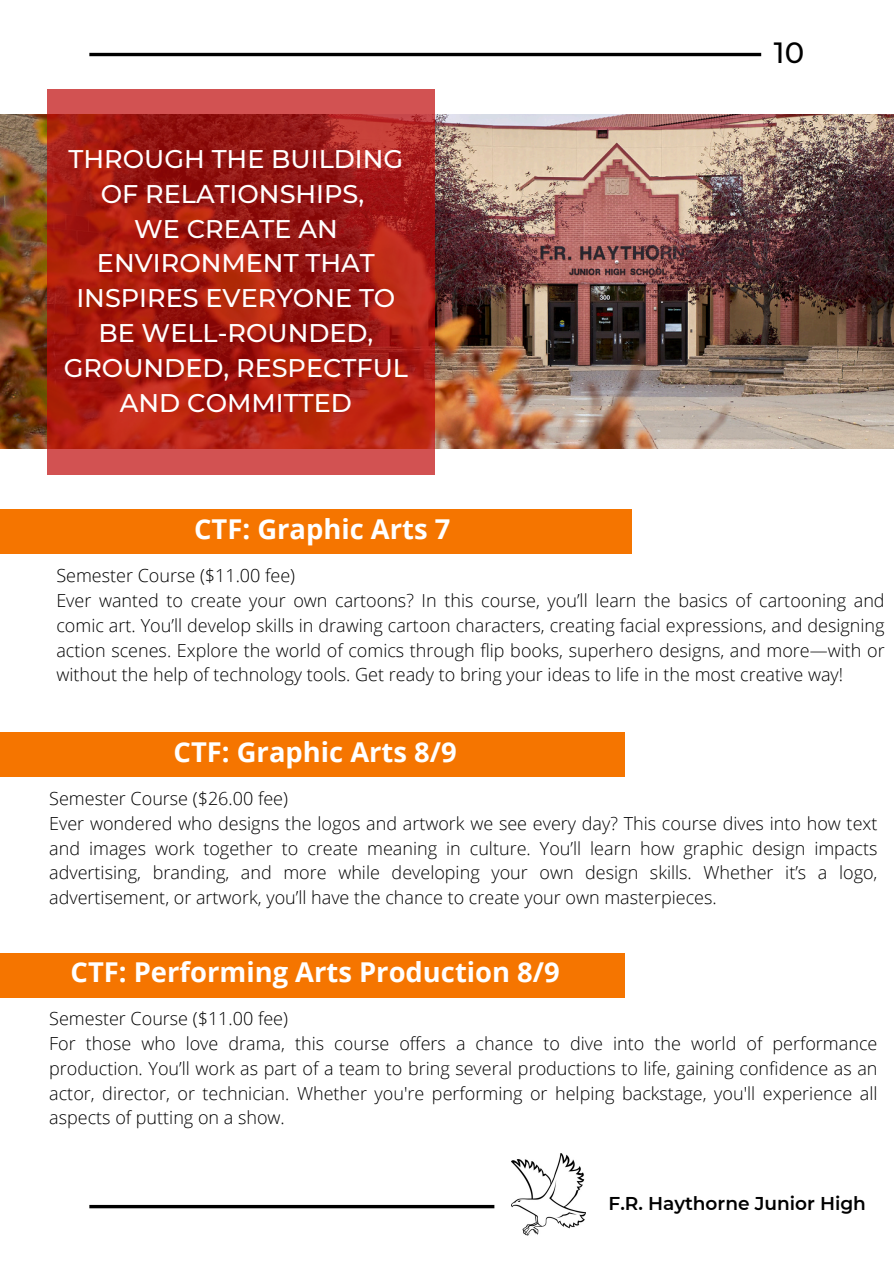
<style>
.page{position:relative;width:894px;height:1264px;background:#fff}
.page>*{position:absolute;margin:0;border:0;box-sizing:border-box;transform-origin:0 0}
.t1{font:500 29.25px "Montserrat";color:#000}
.t2{font:700 27.3px "Open Sans";color:#fff}
.t3{font:500 25.5px/34.8px "Montserrat";color:#fff;text-align:center}
.t4{font:600 18.6px "Montserrat";color:#000}
.t5{font:300 18px/24.8px "Open Sans";color:#000;text-align:justify}
</style>
<div class="page">
<svg style="left:89px;top:1204px;width:405px;height:4px;background:#3b3b3b"></svg>
<hr style="left:89px;top:53px;width:672px;height:3px;background:#000">
<div style="left:0;top:732px;width:624px;height:45px;background:#f57500"></div>
<img style="left:511px;top:1153px;width:74px;height:82px">
<div style="left:0;top:952px;width:624px;height:45px;background:#f57500"></div>
<img style="left:0;top:114px;width:893px;height:334px">
<svg style="left:47px;top:89px;width:387px;height:386px;background:#ab231a"></svg>
<div style="left:0;top:509px;width:631px;height:45px;background:#f57500"></div>
<p class="t3" style="left:64px;top:141px;width:346px">THROUGH THE BUILDING<br>OF RELATIONSHIPS,<br>WE CREATE AN<br>ENVIRONMENT THAT<br>INSPIRES EVERYONE TO<br>BE WELL-ROUNDED,<br>GROUNDED, RESPECTFUL<br>AND COMMITTED</p>
<p class="t1" style="left:773px;top:35px;width:32px">10</p>
<p class="t2" style="left:194px;top:509px;width:258px">CTF: Graphic Arts 7</p>
<h2 class="t5" style="left:56px;top:563px;width:240px">Semester Course ($11.00 fee)</h2>
<p class="t5" style="left:56px;top:587px;width:829px">Ever wanted to create your own cartoons? In this course, you’ll learn the basics of cartooning and comic art. You’ll develop skills in drawing cartoon characters, creating facial expressions, and designing action scenes. Explore the world of comics through flip books, superhero designs, and more—with or without the help of technology tools. Get ready to bring your ideas to life in the most creative way!</p>
<p class="t2" style="left:173px;top:732px;width:284px">CTF: Graphic Arts 8/9</p>
<p class="t5" style="left:49px;top:785px;width:240px">Semester Course ($26.00 fee)</p>
<h1 class="t5" style="left:49px;top:810px;width:829px">Ever wondered who designs the logos and artwork we see every day? This course dives into how text and images work together to create meaning in culture. You’ll learn how graphic design impacts advertising, branding, and more while developing your own design skills. Whether it’s a logo, advertisement, or artwork, you’ll have the chance to create your own masterpieces.</h1>
<p class="t2" style="left:71px;top:952px;width:490px">CTF: Performing Arts Production 8/9</p>
<h2 class="t5" style="left:49px;top:1006px;width:240px">Semester Course ($11.00 fee)</h2>
<p class="t5" style="left:49px;top:1030px;width:829px">For those who love drama, this course offers a chance to dive into the world of performance production. You’ll work as part of a team to bring several productions to life, gaining confidence as an actor, director, or technician. Whether you're performing or helping backstage, you'll experience all aspects of putting on a show.</p>
<h2 class="t4" style="left:608px;top:1191px;width:259px">F.R. Haythorne Junior High</h2>
</div>
